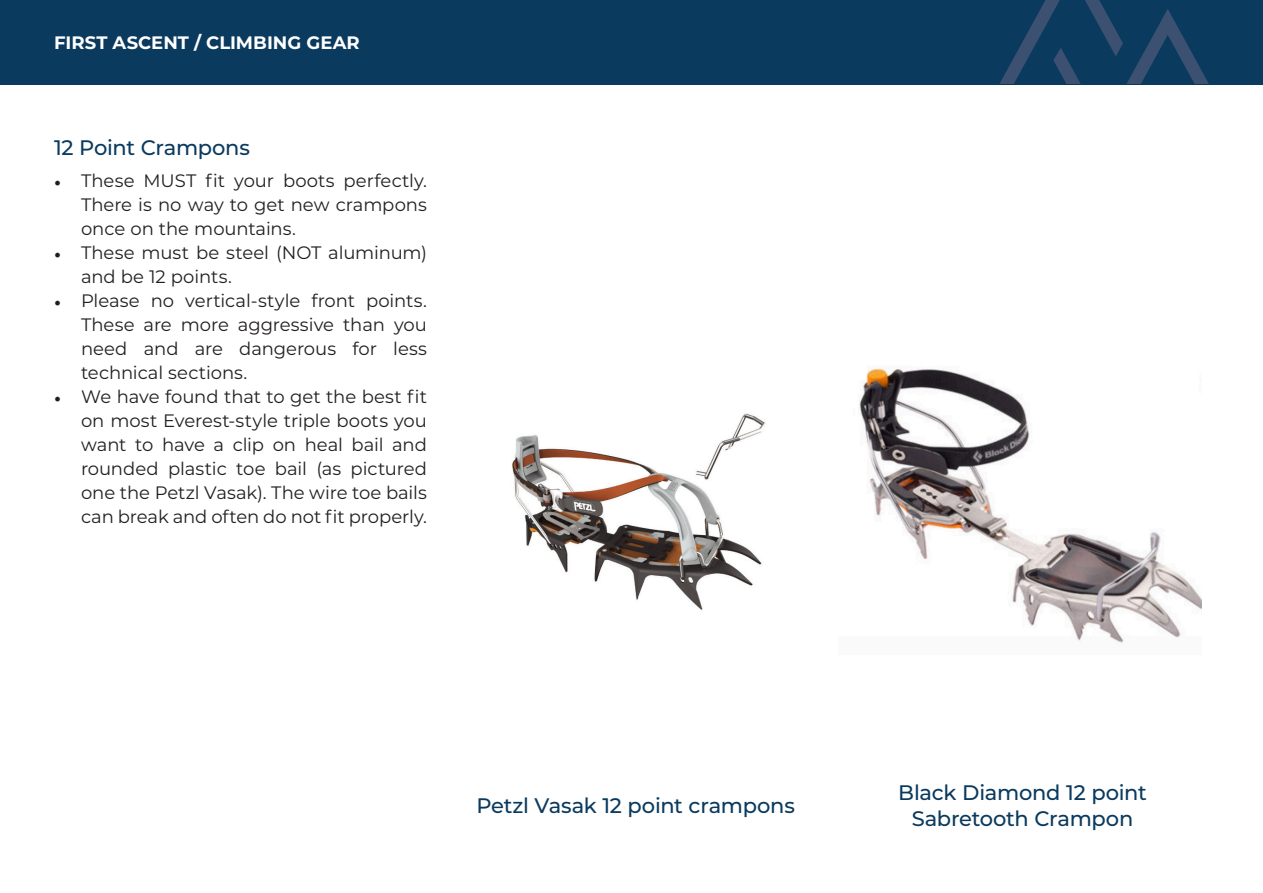
<style>
.page{position:relative;width:1263px;height:893px;background:#fff}
.page>*{position:absolute;margin:0;border:0;box-sizing:border-box;transform-origin:0 0}
.t1{font:500 21px "Montserrat";letter-spacing:-.015em;color:#0a3a5e}
.t2{font:18px/24px "Montserrat";color:#231f20;text-align:justify}
.t3{font:700 18px "Montserrat";color:#fff}
.s1{font-family:"Minion Pro"}
</style>
<div class="page">
<div style="left:0;top:0;width:1263px;height:84px;background:#0a3a5e"></div>
<svg style="left:999px;top:0;width:210px;height:84px"></svg>
<img style="left:512px;top:413px;width:253px;height:197px">
<img style="left:859px;top:367px;width:343px;height:277px">
<p class="t3" style="left:54px;top:30px;width:307px">FIRST ASCENT / CLIMBING GEAR</p>
<p class="t1" style="left:54px;top:133px;width:197px">12 Point Crampons</p>
<p class="t2" style="left:81px;top:168px;width:347px;text-indent:-27px"><span class="s1">•</span> These MUST fit your boots perfectly.<br>There is no way to get new crampons once on the mountains.</p>
<p class="t2" style="left:81px;top:240px;width:347px;text-indent:-27px"><span class="s1">•</span> These must be steel (NOT aluminum) and be 12 points.</p>
<p class="t2" style="left:81px;top:288px;width:347px;text-indent:-27px"><span class="s1">•</span> Please no vertical-style front points.<br>These are more aggressive than you need and are dangerous for less technical sections.</p>
<p class="t2" style="left:81px;top:384px;width:347px;text-indent:-27px"><span class="s1">•</span> We have found that to get the best fit on most Everest-style triple boots you want to have a clip on heal bail and rounded plastic toe bail (as pictured one the Petzl Vasak). The wire toe bails can break and often do not fit properly.</p>
<p class="t1" style="left:476px;top:791px;width:320px">Petzl Vasak 12 point crampons</p>
<p class="t1" style="left:898px;top:778px;width:250px">Black Diamond 12 point</p>
<p class="t1" style="left:912px;top:803px;width:223px">Sabretooth Crampon</p>
</div>
